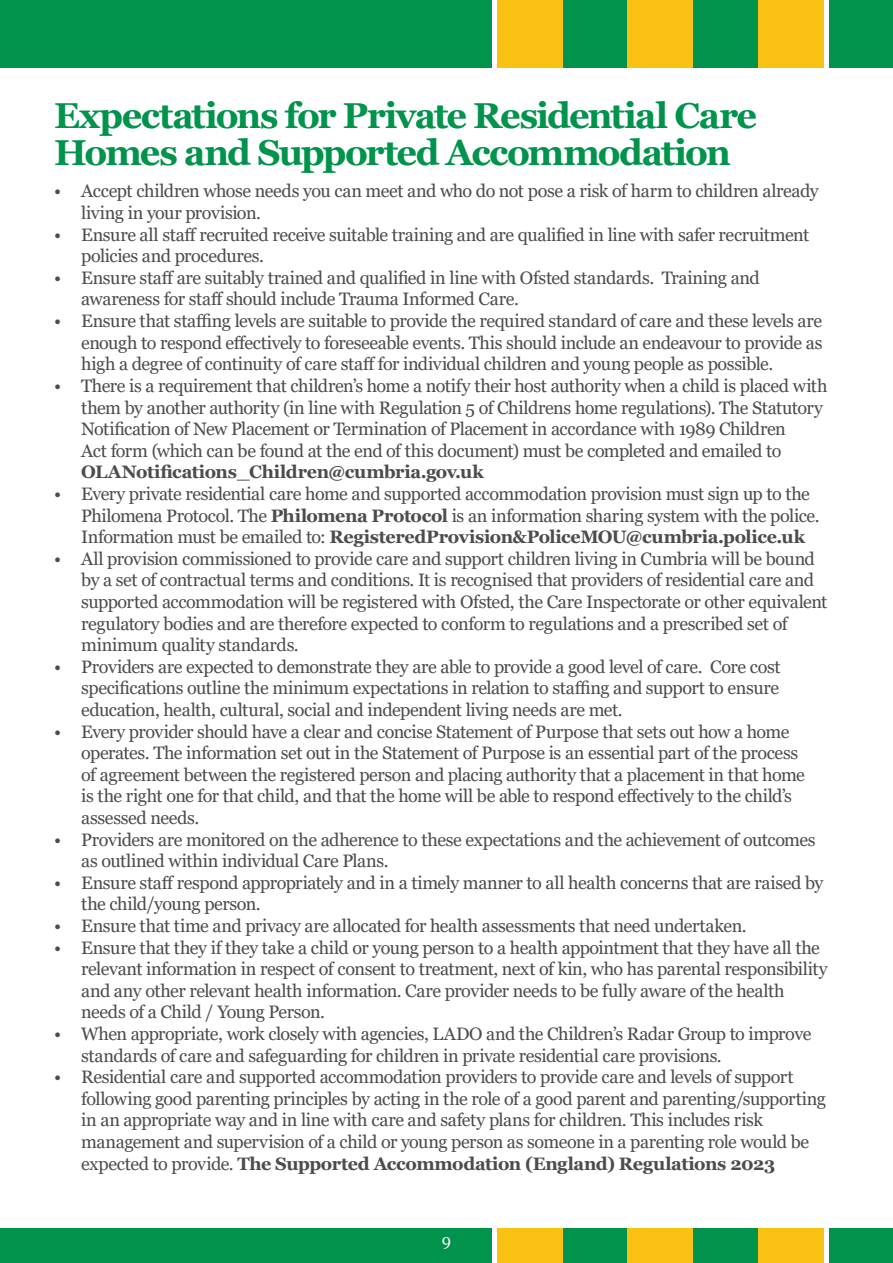
<style>
.page{position:relative;width:893px;height:1263px;background:#fff}
.page>*{position:absolute;margin:0;border:0;box-sizing:border-box;transform-origin:0 0}
.t1{font:700 36px/37.5px "Georgia";letter-spacing:-.045em;color:#00934c}
.t2{font:18px/21.6px "Georgia";letter-spacing:-.025em;color:#4b4c4d}
.t3{font:16.5px "Georgia";color:#fff}
.s1{font-weight:700}
</style>
<div class="page">
<div style="left:0;top:0;width:893px;height:68px;background:#00934c"></div>
<div style="left:492px;top:0;width:337px;height:68px;background:#fff"></div>
<div style="left:562px;top:0;width:65px;height:68px;background:#00934c"></div>
<div style="left:627px;top:0;width:66px;height:68px;background:#f9c212"></div>
<div style="left:693px;top:0;width:65px;height:68px;background:#00934c"></div>
<div style="left:758px;top:0;width:65px;height:68px;background:#f9c212"></div>
<div style="left:497px;top:0;width:65px;height:68px;background:#f9c212"></div>
<div style="left:0;top:1228px;width:893px;height:35px;background:#00934c"></div>
<div style="left:492px;top:1228px;width:337px;height:35px;background:#fff"></div>
<div style="left:562px;top:1228px;width:65px;height:35px;background:#00934c"></div>
<div style="left:627px;top:1228px;width:66px;height:35px;background:#f9c212"></div>
<div style="left:693px;top:1228px;width:65px;height:35px;background:#00934c"></div>
<div style="left:758px;top:1228px;width:65px;height:35px;background:#f9c212"></div>
<div style="left:497px;top:1228px;width:65px;height:35px;background:#f9c212"></div>
<p class="t1" style="left:54px;top:97px;width:704px">Expectations for Private Residential Care<br>Homes and Supported Accommodation</p>
<p class="t2" style="left:81px;top:181px;width:739px;text-indent:-27px">• Accept children whose needs you can meet and who do not pose a risk of harm to children already living in your provision.</p>
<p class="t2" style="left:81px;top:224px;width:730px;text-indent:-27px">• Ensure all staff recruited receive suitable training and are qualified in line with safer recruitment policies and procedures.</p>
<p class="t2" style="left:81px;top:267px;width:680px;text-indent:-27px">• Ensure staff are suitably trained and qualified in line with Ofsted standards. Training and awareness for staff should include Trauma Informed Care.</p>
<p class="t2" style="left:81px;top:310px;width:743px;text-align:justify;text-indent:-27px">• Ensure that staffing levels are suitable to provide the required standard of care and these levels are enough to respond effectively to foreseeable events. This should include an endeavour to provide as high a degree of continuity of care staff for individual children and young people as possible.</p>
<p class="t2" style="left:81px;top:375px;width:748px;text-indent:-27px">• There is a requirement that children’s home a notify their host authority when a child is placed with them by another authority (in line with Regulation 5 of Childrens home regulations). The Statutory Notification of New Placement or Termination of Placement in accordance with 1989 Children<br>Act form (which can be found at the end of this document) must be completed and emailed to <span class="s1">OLANotifications_Children@cumbria.gov.uk</span></p>
<p class="t2" style="left:81px;top:483px;width:740px;text-indent:-27px">• Every private residential care home and supported accommodation provision must sign up to the<br>Philomena Protocol. The <span class="s1">Philomena Protocol</span> is an information sharing system with the police.<br>Information must be emailed to: <span class="s1">RegisteredProvision&amp;PoliceMOU@cumbria.police.uk</span></p>
<p class="t2" style="left:81px;top:548px;width:748px;text-indent:-27px">• All provision commissioned to provide care and support children living in Cumbria will be bound by a set of contractual terms and conditions. It is recognised that providers of residential care and supported accommodation will be registered with Ofsted, the Care Inspectorate or other equivalent regulatory bodies and are therefore expected to conform to regulations and a prescribed set of minimum quality standards.</p>
<p class="t2" style="left:81px;top:656px;width:701px;text-align:justify;text-indent:-27px">• Providers are expected to demonstrate they are able to provide a good level of care. Core cost specifications outline the minimum expectations in relation to staffing and support to ensure education, health, cultural, social and independent living needs are met.</p>
<p class="t2" style="left:81px;top:721px;width:725px;text-indent:-27px">• Every provider should have a clear and concise Statement of Purpose that sets out how a home operates. The information set out in the Statement of Purpose is an essential part of the process of agreement between the registered person and placing authority that a placement in that home is the right one for that child, and that the home will be able to respond effectively to the child’s assessed needs.</p>
<p class="t2" style="left:81px;top:829px;width:736px;text-indent:-27px">• Providers are monitored on the adherence to these expectations and the achievement of outcomes as outlined within individual Care Plans.</p>
<p class="t2" style="left:81px;top:872px;width:744px;text-indent:-27px">• Ensure staff respond appropriately and in a timely manner to all health concerns that are raised by the child/young person.</p>
<p class="t2" style="left:54px;top:915px;width:694px">• Ensure that time and privacy are allocated for health assessments that need undertaken.</p>
<p class="t2" style="left:81px;top:937px;width:748px;text-indent:-27px">• Ensure that they if they take a child or young person to a health appointment that they have all the relevant information in respect of consent to treatment, next of kin, who has parental responsibility and any other relevant health information. Care provider needs to be fully aware of the health needs of a Child / Young Person.</p>
<p class="t2" style="left:81px;top:1023px;width:732px;text-indent:-27px">• When appropriate, work closely with agencies, LADO and the Children’s Radar Group to improve standards of care and safeguarding for children in private residential care provisions.</p>
<p class="t2" style="left:81px;top:1066px;width:746px;text-indent:-27px">• Residential care and supported accommodation providers to provide care and levels of support following good parenting principles by acting in the role of a good parent and parenting/supporting in an appropriate way and in line with care and safety plans for children. This includes risk management and supervision of a child or young person as someone in a parenting role would be expected to provide. <span class="s1">The Supported Accommodation (England) Regulations 2023</span></p>
<p class="t3" style="left:442px;top:1230px;width:11px">9</p>
</div>
